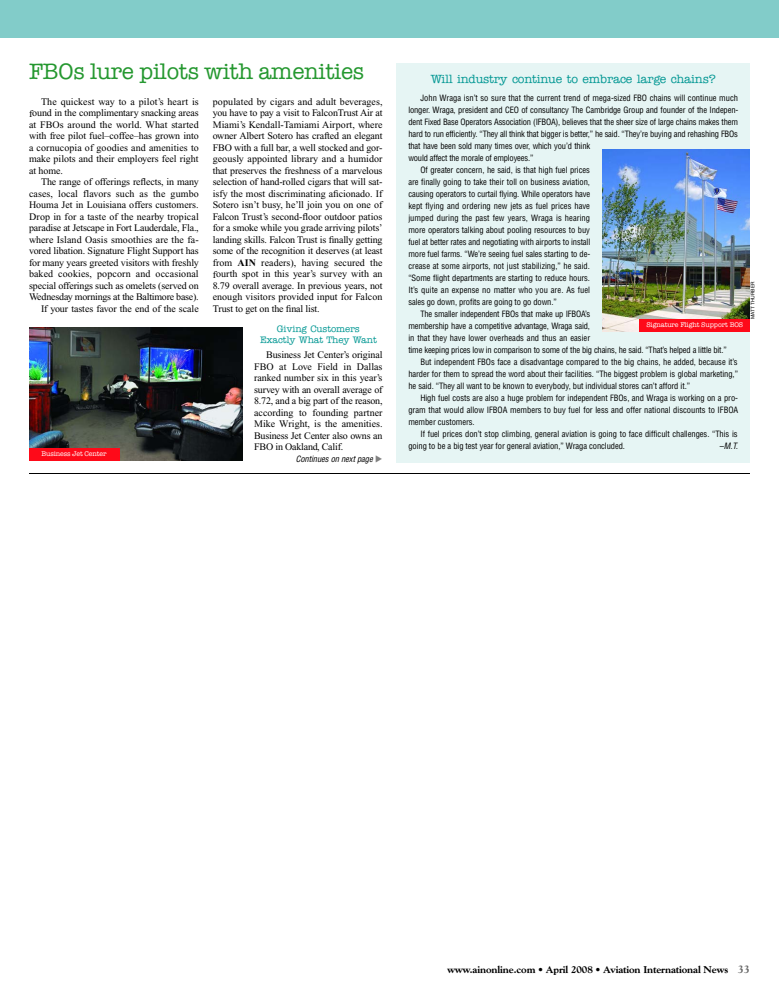
<style>
.page{position:relative;width:779px;height:999px;background:#fff}
.page>*{position:absolute;margin:0;border:0;box-sizing:border-box;transform-origin:0 0}
.t1{font:23px "American Typewriter";letter-spacing:-.015em;color:#259830}
.t2{font:500 12px "American Typewriter";letter-spacing:-.015em;color:#049894}
.t3{font:10px/11.5px "Times New Roman";letter-spacing:-.01em;color:#000;text-align:justify}
.t4{font:800 10px "Goudy";letter-spacing:-.01em;color:#000}
.t5{font:500 9.5px/10.5px "American Typewriter";letter-spacing:-.015em;color:#049894;text-align:center}
.t6{font:condensed 8.5px "Helvetica";letter-spacing:-.01em;color:#000}
.t7{font:italic condensed 8.5px "Helvetica";letter-spacing:-.01em;color:#000}
.t8{font:7px "American Typewriter";letter-spacing:-.015em;color:#fff}
.t9{font:5px "Helvetica Neue";letter-spacing:-.01em;color:#000}
.s1{font-weight:700}
.s2{color:#808080}
.s3{font-style:normal}
.s4{color:#fff}
.s5{font-size:11px;color:#666}
</style>
<div class="page">
<hr style="left:29px;top:473px;width:721px;height:1px;background:#000">
<div style="left:396px;top:63px;width:354px;height:399px;background:#e6f5f4"></div>
<img style="left:29px;top:328px;width:213px;height:133px">
<img style="left:602px;top:149px;width:147px;height:183px">
<div style="left:29px;top:448px;width:90px;height:13px;background:#fe0a19"></div>
<div style="left:639px;top:319px;width:111px;height:13px;background:#fe0a19"></div>
<div style="left:0;top:0;width:778px;height:38px;background:#82ccc9"></div>
<h1 class="t1" style="left:29px;top:58px;width:337px">FBOs lure pilots with amenities</h1>
<p class="t3" style="left:29px;top:97px;width:171px;text-indent:12px">The quickest way to a pilot’s heart is found in the complimentary snacking areas at FBOs around the world. What started with free pilot fuel–coffee–has grown into a cornucopia of goodies and amenities to make pilots and their employers feel right at home.</p>
<p class="t3" style="left:29px;top:177px;width:171px;text-align:right">The range of offerings reflects, in many cases, local flavors such as the gumbo Houma Jet in Louisiana offers customers.<br>Drop in for a taste of the nearby tropical paradise at Jetscape in Fort Lauderdale, Fla., where Island Oasis smoothies are the fa&shy;vored libation. Signature Flight Support has for many years greeted visitors with freshly baked cookies, popcorn and occasional special offerings such as omelets (served on Wednesday mornings at the Baltimore base).<br>If your tastes favor the end of the scale</p>
<p class="t8" style="left:41px;top:450px;width:67px">Business Jet Center</p>
<p class="t3" style="left:213px;top:97px;width:171px">populated by cigars and adult beverages, you have to pay a visit to FalconTrust Air at Miami’s Kendall-Tamiami Airport, where owner Albert Sotero has crafted an elegant FBO with a full bar, a well stocked and gor&shy;geously appointed library and a humidor that preserves the freshness of a marvelous selection of hand-rolled cigars that will sat&shy;isfy the most discriminating aficionado. If Sotero isn’t busy, he’ll join you on one of Falcon Trust’s second-floor outdoor patios for a smoke while you grade arriving pilots’ landing skills. Falcon Trust is finally getting some of the recognition it deserves (at least from <span class="s1">AIN</span> readers), having secured the fourth spot in this year’s survey with an 8.79 overall average. In previous years, not enough visitors provided input for Falcon Trust to get on the final list.</p>
<p class="t5" style="left:260px;top:325px;width:118px">Giving Customers<br>Exactly What They Want</p>
<p class="t3" style="left:254px;top:350px;width:130px;text-indent:12px">Business Jet Center’s original FBO at Love Field in Dallas ranked number six in this year’s survey with an overall average of 8.72, and a big part of the reason, according to founding partner Mike Wright, is the amenities.<br>Business Jet Center also owns an FBO in Oakland, Calif.</p>
<p class="t7" style="left:296px;top:454px;width:88px">Continues on next page <span class="s2">◆</span></p>
<h2 class="t2" style="left:430px;top:75px;width:287px">Will industry continue to embrace large chains?</h2>
<p class="t6" style="left:420px;top:93px;width:319px">John Wraga isn’t so sure that the current trend of mega-sized FBO chains will continue much</p>
<p class="t6" style="left:408px;top:105px;width:331px">longer. Wraga, president and CEO of consultancy The Cambridge Group and founder of the Indepen-</p>
<p class="t6" style="left:408px;top:117px;width:331px">dent Fixed Base Operators Association (IFBOA), believes that the sheer size of large chains makes them</p>
<p class="t6" style="left:408px;top:129px;width:331px">hard to run efficiently. “They all think that bigger is better,” he said. “They’re buying and rehashing FBOs</p>
<p class="t6" style="left:408px;top:141px;width:183px">that have been sold many times over, which you’d think</p>
<p class="t6" style="left:408px;top:153px;width:126px">would affect the morale of employees.”</p>
<p class="t6" style="left:420px;top:165px;width:171px">Of greater concern, he said, is that high fuel prices</p>
<p class="t6" style="left:408px;top:177px;width:183px">are finally going to take their toll on business aviation,</p>
<p class="t6" style="left:408px;top:189px;width:183px">causing operators to curtail flying. While operators have</p>
<p class="t6" style="left:408px;top:201px;width:183px">kept flying and ordering new jets as fuel prices have</p>
<p class="t6" style="left:408px;top:213px;width:183px">jumped during the past few years, Wraga is hearing</p>
<p class="t6" style="left:408px;top:225px;width:183px">more operators talking about pooling resources to buy</p>
<p class="t6" style="left:408px;top:237px;width:183px">fuel at better rates and negotiating with airports to install</p>
<p class="t6" style="left:408px;top:249px;width:183px">more fuel farms. “We’re seeing fuel sales starting to de-</p>
<p class="t6" style="left:408px;top:261px;width:183px">crease at some airports, not just stabilizing,” he said.</p>
<p class="t6" style="left:408px;top:273px;width:183px">“Some flight departments are starting to reduce hours.</p>
<p class="t6" style="left:408px;top:285px;width:183px">It’s quite an expense no matter who you are. As fuel</p>
<p class="t6" style="left:408px;top:297px;width:150px">sales go down, profits are going to go down.”</p>
<p class="t6" style="left:420px;top:309px;width:171px">The smaller independent FBOs that make up IFBOA’s</p>
<p class="t6" style="left:408px;top:321px;width:183px">membership have a competitive advantage, Wraga said,</p>
<p class="t6" style="left:408px;top:333px;width:183px">in that they have lower overheads and thus an easier</p>
<p class="t6" style="left:408px;top:345px;width:320px">time keeping prices low in comparison to some of the big chains, he said. “That’s helped a little bit.”</p>
<p class="t6" style="left:420px;top:357px;width:319px">But independent FBOs face a disadvantage compared to the big chains, he added, because it’s</p>
<p class="t6" style="left:408px;top:369px;width:331px">harder for them to spread the word about their facilities. “The biggest problem is global marketing,”</p>
<p class="t6" style="left:408px;top:381px;width:283px">he said. “They all want to be known to everybody, but individual stores can’t afford it.”</p>
<p class="t6" style="left:420px;top:393px;width:319px">High fuel costs are also a huge problem for independent FBOs, and Wraga is working on a pro-</p>
<p class="t6" style="left:408px;top:405px;width:331px">gram that would allow IFBOA members to buy fuel for less and offer national discounts to IFBOA</p>
<p class="t6" style="left:408px;top:417px;width:68px">member customers.</p>
<p class="t6" style="left:420px;top:429px;width:319px">If fuel prices don’t stop climbing, general aviation is going to face difficult challenges. “This is</p>
<p class="t6" style="left:408px;top:441px;width:218px">going to be a big test year for general aviation,” Wraga concluded.</p>
<p class="t7" style="left:719px;top:441px;width:20px"><span class="s3">–</span>M.T.</p>
<p class="t8" style="left:646px;top:321px;width:98px">Signature Flight Support BOS</p>
<p class="t9" style="left:750px;top:319px;width:39px;rotate:-90deg">MATT THURBER</p>
<p class="t4" style="left:447px;top:965px;width:304px">www.ainonline.com • April 2008 • Aviation International News<span class="s4">aa</span><span class="s5">33</span></p>
</div>
